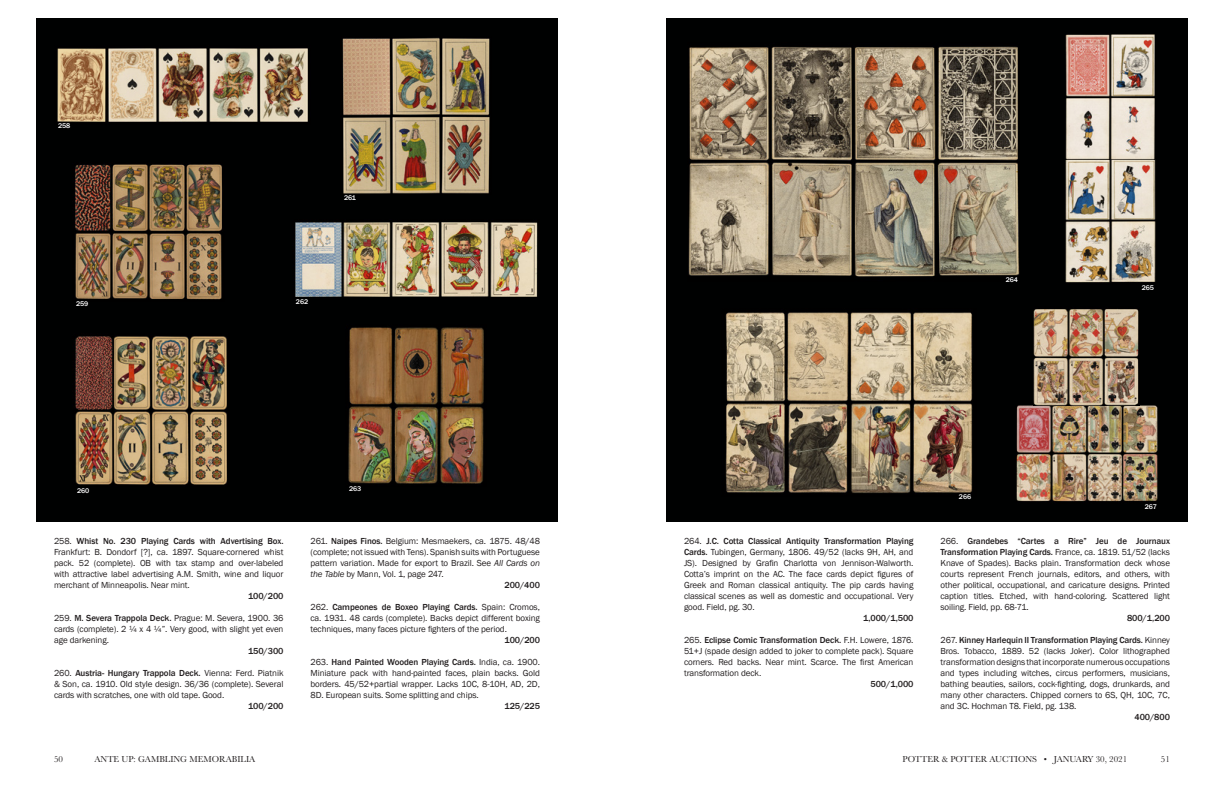
<style>
.page{position:relative;width:1224px;height:792px;background:#fff}
.page>*{position:absolute;margin:0;border:0;box-sizing:border-box;transform-origin:0 0}
.t1{font:9px/11px "Franklin Gothic";letter-spacing:-.01em;color:#231f20;text-align:justify}
.t2{font:500 9px "Franklin Gothic";letter-spacing:-.01em;color:#231f20}
.t3{font:9px "Baskerville";color:#231f20}
.t4{font:500 7px "Franklin Gothic";letter-spacing:-.01em;color:#fff}
.s1{font-weight:500}
.s2{font-style:italic}
</style>
<div class="page">
<div style="left:36px;top:18px;width:522px;height:504px;background:#000101"></div>
<div style="left:666px;top:18px;width:522px;height:504px;background:#000101"></div>
<img style="left:57px;top:48px;width:251px;height:74px">
<img style="left:75px;top:164px;width:147px;height:136px">
<img style="left:75px;top:336px;width:152px;height:149px">
<img style="left:342px;top:37px;width:148px;height:157px">
<img style="left:295px;top:222px;width:243px;height:75px">
<img style="left:348px;top:327px;width:136px;height:157px">
<img style="left:688px;top:46px;width:332px;height:231px">
<img style="left:1066px;top:34px;width:89px;height:249px">
<img style="left:725px;top:312px;width:248px;height:181px">
<img style="left:1016px;top:405px;width:141px;height:97px">
<img style="left:1033px;top:309px;width:106px;height:96px">
<p class="t4" style="left:58px;top:121px;width:14px">258</p>
<p class="t4" style="left:76px;top:300px;width:14px">259</p>
<p class="t4" style="left:344px;top:194px;width:13px">261</p>
<p class="t4" style="left:296px;top:297px;width:14px">262</p>
<p class="t4" style="left:77px;top:486px;width:14px">260</p>
<p class="t4" style="left:349px;top:484px;width:14px">263</p>
<p class="t1" style="left:54px;top:535px;width:231px">258. <span class="s1">Whist No. 230 Playing Cards with Advertising Box.<br></span>Frankfurt: B. Dondorf [?], ca. 1897. Square-cornered whist pack. 52 (complete). OB with tax stamp and over-labeled with attractive label advertising A.M. Smith, wine and liquor merchant of Minneapolis. Near mint.</p>
<p class="t2" style="left:248px;top:590px;width:37px">100/200</p>
<p class="t1" style="left:54px;top:612px;width:231px">259. <span class="s1">M. Severa Trappola Deck.</span> Prague: M. Severa, 1900. 36 cards (complete). 2 ¼ x 4 ¼”. Very good, with slight yet even age darkening.</p>
<p class="t2" style="left:248px;top:645px;width:37px">150/300</p>
<p class="t1" style="left:54px;top:667px;width:231px">260. <span class="s1">Austria- Hungary Trappola Deck.</span> Vienna: Ferd. Piatnik &amp; Son, ca. 1910. Old style design. 36/36 (complete). Several cards with scratches, one with old tape. Good.</p>
<p class="t2" style="left:248px;top:700px;width:37px">100/200</p>
<p class="t1" style="left:310px;top:535px;width:231px">261. <span class="s1">Naipes Finos.</span> Belgium: Mesmaekers, ca. 1875. 48/48</p>
<p class="t1" style="left:310px;top:546px;width:231px">(complete; not issued with Tens). Spanish suits with Portuguese</p>
<p class="t1" style="left:310px;top:557px;width:231px">pattern variation. Made for export to Brazil. See <span class="s2">All Cards on</span></p>
<p class="t1" style="left:310px;top:568px;width:135px"><span class="s2">the Table</span> by Mann, Vol. 1, page 247.</p>
<p class="t2" style="left:505px;top:579px;width:37px">200/400</p>
<p class="t1" style="left:310px;top:601px;width:231px">262. <span class="s1">Campeones de Boxeo Playing Cards.</span> Spain: Cromos, ca. 1931. 48 cards (complete). Backs depict different boxing techniques, many faces picture fighters of the period.</p>
<p class="t2" style="left:505px;top:634px;width:37px">100/200</p>
<p class="t1" style="left:310px;top:656px;width:231px">263. <span class="s1">Hand Painted Wooden Playing Cards.</span> India, ca. 1900.<br>Miniature pack with hand-painted faces, plain backs. Gold borders. 45/52+partial wrapper. Lacks 10C, 8-10H, AD, 2D, 8D. European suits. Some splitting and chips.</p>
<p class="t2" style="left:504px;top:700px;width:37px">125/225</p>
<p class="t4" style="left:1006px;top:275px;width:14px">264</p>
<p class="t4" style="left:1142px;top:283px;width:14px">265</p>
<p class="t1" style="left:684px;top:535px;width:231px">264. <span class="s1">J.C. Cotta Classical Antiquity Transformation Playing Cards.</span> Tubingen, Germany, 1806. 49/52 (lacks 9H, AH, and JS). Designed by Grafin Charlotta von Jennison-Walworth.<br>Cotta’s imprint on the AC. The face cards depict figures of Greek and Roman classical antiquity. The pip cards having classical scenes as well as domestic and occupational. Very good. Field, pg. 30.</p>
<p class="t2" style="left:863px;top:612px;width:52px">1,000/1,500</p>
<p class="t1" style="left:684px;top:634px;width:231px">265. <span class="s1">Eclipse Comic Transformation Deck.</span> F.H. Lowere, 1876.<br>51+J (spade design added to joker to complete pack). Square corners. Red backs. Near mint. Scarce. The first American transformation deck.</p>
<p class="t2" style="left:871px;top:678px;width:44px">500/1,000</p>
<p class="t4" style="left:959px;top:492px;width:14px">266</p>
<p class="t4" style="left:1145px;top:503px;width:14px">267</p>
<p class="t1" style="left:940px;top:535px;width:231px">266. <span class="s1">Grandebes “Cartes a Rire” Jeu de Journaux Transformation Playing Cards.</span> France, ca. 1819. 51/52 (lacks Knave of Spades). Backs plain. Transformation deck whose courts represent French journals, editors, and others, with other political, occupational, and caricature designs. Printed caption titles. Etched, with hand-coloring. Scattered light soiling. Field, pp. 68-71.</p>
<p class="t2" style="left:1127px;top:612px;width:44px">800/1,200</p>
<p class="t1" style="left:940px;top:634px;width:231px">267. <span class="s1">Kinney Harlequin II Transformation Playing Cards.</span> Kinney Bros. Tobacco, 1889. 52 (lacks Joker). Color lithographed transformation designs that incorporate numerous occupations and types including witches, circus performers, musicians, bathing beauties, sailors, cock-fighting, dogs, drunkards, and many other characters. Chipped corners to 6S, QH, 10C, 7C, and 3C. Hochman T8. Field, pg. 138.</p>
<p class="t2" style="left:1135px;top:711px;width:37px">400/800</p>
<p class="t3" style="left:54px;top:753px;width:10px">50</p>
<p class="t3" style="left:94px;top:753px;width:162px">ANTE UP: GAMBLING MEMORABILIA</p>
<p class="t3" style="left:903px;top:753px;width:226px">POTTER &amp; POTTER AUCTIONS • JANUARY 30, 2021</p>
<p class="t3" style="left:1161px;top:753px;width:10px">51</p>
</div>
